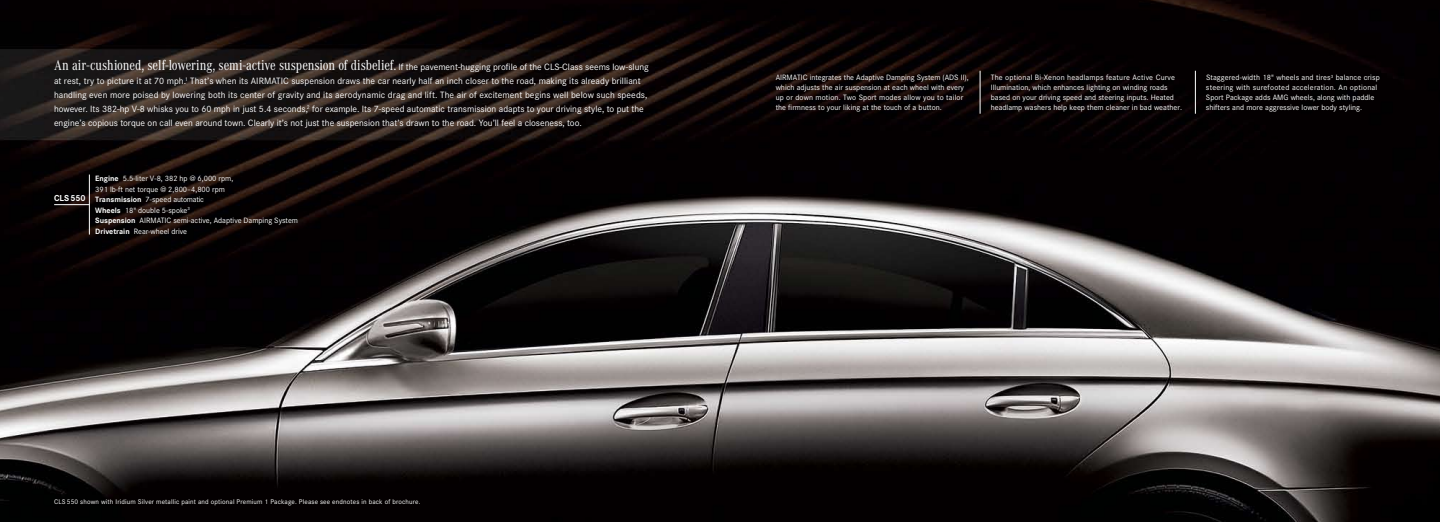
<style>
.page{position:relative;width:1440px;height:522px;background:#fff}
.page>*{position:absolute;margin:0;border:0;box-sizing:border-box;transform-origin:0 0}
.t1{font:15px "Corporate A Con";letter-spacing:-.005em;color:#fff}
.t2{font:9.5px/14px "Corporate S";color:#fff}
.t3{font:700 9px "Corporate S";color:#fff}
.t4{font:8px/10px "Corporate S";color:#fff}
.t5{font:7px "Corporate S";letter-spacing:.02em;color:#fff}
.s1{font-family:"Corporate S";font-size:9.5px}
.s2{font-weight:700}
</style>
<div class="page">
<img style="left:0;top:0;width:1440px;height:522px">
<hr style="left:980px;top:71px;width:1px;height:43px;background:#fff">
<hr style="left:1195px;top:71px;width:1px;height:43px;background:#fff">
<hr style="left:54px;top:204px;width:36px;height:1px;background:#fff">
<hr style="left:89px;top:175px;width:1px;height:60px;background:#fff">
<h1 class="t1" style="left:54px;top:57px;width:596px">An air-cushioned, self-lowering, semi-active suspension of disbelief. <span class="s1">If the pavement-hugging profile of the CLS‑Class seems low-slung</span></h1>
<p class="t2" style="left:54px;top:74px;width:595px">at rest, try to picture it at 70 mph.<sup>1</sup> That’s when its AIRMATIC suspension draws the car nearly half an inch closer to the road, making its already brilliant handling even more poised by lowering both its center of gravity and its aerodynamic drag and lift. The air of excitement begins well below such speeds, however. Its 382‑hp V-8 whisks you to 60 mph in just 5.4 seconds,<sup>2</sup> for example. Its 7‑speed automatic transmission adapts to your driving style, to put the engine’s copious torque on call even around town. Clearly it’s not just the suspension that’s drawn to the road. You’ll feel a closeness, too.</p>
<p class="t3" style="left:54px;top:193px;width:33px">CLS 550</p>
<p class="t4" style="left:95px;top:173px;width:204px;line-height:10.5px"><span class="s2">Engine</span> 5.5-liter V-8, 382 hp @ 6,000 rpm,<br>391 lb‑ft net torque @ 2,800–4,800 rpm<br><span class="s2">Transmission</span> 7-speed automatic<br><span class="s2">Wheels</span> 18" double 5-spoke<sup>3<br></sup><span class="s2">Suspension</span> AIRMATIC semi-active, Adaptive Damping System <span class="s2">Drivetrain</span> Rear-wheel drive</p>
<p class="t5" style="left:54px;top:498px;width:368px">CLS 550 shown with Iridium Silver metallic paint and optional Premium 1 Package. Please see endnotes in back of brochure.</p>
<p class="t4" style="left:776px;top:73px;width:195px">AIRMATIC integrates the Adaptive Damping System (ADS II), which adjusts the air suspension at each wheel with every up or down motion. Two Sport modes allow you to tailor the firmness to your liking at the touch of a button.</p>
<p class="t4" style="left:1206px;top:73px;width:175px">Staggered-width 18" wheels and tires<sup>3</sup> balance crisp steering with surefooted acceleration. An optional Sport Package adds AMG wheels, along with paddle shifters and more aggressive lower body styling.</p>
<p class="t4" style="left:991px;top:73px;width:193px">The optional Bi‑Xenon headlamps feature Active Curve Illumination, which enhances lighting on winding roads based on your driving speed and steering inputs. Heated headlamp washers help keep them cleaner in bad weather.</p>
</div>
